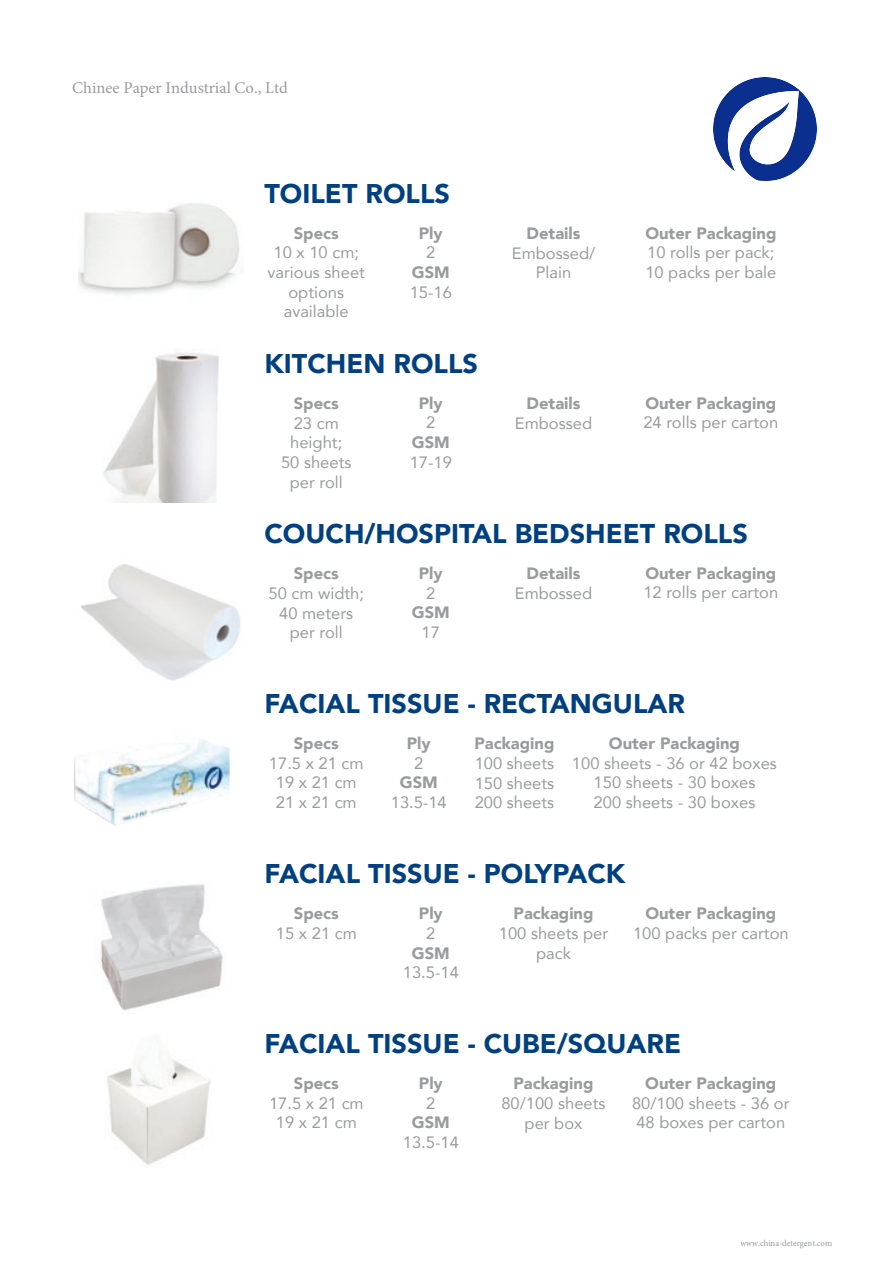
<style>
.page{position:relative;width:893px;height:1263px;background:#fff}
.page>*{position:absolute;margin:0;border:0;box-sizing:border-box;transform-origin:0 0}
.t1{font:900 27px "Avenir";color:#004080}
.t2{font:16.35px/19.6px "Avenir";color:#999b9e;text-align:center}
.t3{font:900 16.35px "Avenir";color:#999b9e}
.t4{font:16.35px "Minion Pro";color:#999b9e}
.t5{font:9px "Minion Pro";color:#999b9e;scale:.96 1}
</style>
<div class="page">
<img style="left:78px;top:203px;width:161px;height:92px">
<img style="left:103px;top:352px;width:116px;height:150px">
<img style="left:107px;top:1057px;width:104px;height:108px">
<img style="left:100px;top:884px;width:123px;height:127px">
<img style="left:80px;top:564px;width:160px;height:117px">
<img style="left:713px;top:77px;width:104px;height:104px">
<img style="left:74px;top:739px;width:156px;height:87px">
<p class="t4" style="left:72px;top:77px;width:217px">Chinee Paper Industrial Co., Ltd</p>
<h1 class="t1" style="left:264px;top:170px;width:187px">TOILET ROLLS</h1>
<p class="t3" style="left:294px;top:219px;width:47px">Specs</p>
<p class="t2" style="left:268px;top:242px;width:99px">10 x 10 cm; various sheet options available</p>
<p class="t3" style="left:419px;top:219px;width:25px">Ply</p>
<p class="t2" style="left:426px;top:242px;width:11px">2</p>
<p class="t3" style="left:412px;top:258px;width:39px">GSM</p>
<p class="t2" style="left:410px;top:282px;width:44px">15-16</p>
<h1 class="t1" style="left:264px;top:340px;width:215px">KITCHEN ROLLS</h1>
<p class="t3" style="left:294px;top:389px;width:47px">Specs</p>
<p class="t2" style="left:281px;top:413px;width:72px">23 cm height;<br>50 sheets per roll</p>
<p class="t3" style="left:419px;top:389px;width:25px">Ply</p>
<p class="t2" style="left:426px;top:412px;width:11px">2</p>
<p class="t3" style="left:412px;top:428px;width:39px">GSM</p>
<p class="t2" style="left:410px;top:452px;width:44px">17-19</p>
<p class="t3" style="left:527px;top:219px;width:55px">Details</p>
<p class="t2" style="left:512px;top:243px;width:85px">Embossed/<br>Plain</p>
<p class="t3" style="left:527px;top:389px;width:55px">Details</p>
<p class="t2" style="left:515px;top:413px;width:79px">Embossed</p>
<p class="t3" style="left:645px;top:219px;width:133px">Outer Packaging</p>
<p class="t2" style="left:645px;top:242px;width:133px;text-align:left">10 rolls per pack;<br>10 packs per bale</p>
<p class="t3" style="left:645px;top:389px;width:133px">Outer Packaging</p>
<p class="t2" style="left:643px;top:412px;width:136px">24 rolls per carton</p>
<h1 class="t1" style="left:264px;top:510px;width:485px">COUCH/HOSPITAL BEDSHEET ROLLS</h1>
<p class="t3" style="left:294px;top:559px;width:47px">Specs</p>
<p class="t2" style="left:268px;top:583px;width:97px">50 cm width;<br>40 meters per roll</p>
<p class="t3" style="left:645px;top:559px;width:133px">Outer Packaging</p>
<p class="t2" style="left:643px;top:582px;width:136px">12 rolls per carton</p>
<p class="t3" style="left:419px;top:559px;width:25px">Ply</p>
<p class="t2" style="left:426px;top:583px;width:11px">2</p>
<p class="t3" style="left:412px;top:599px;width:39px">GSM</p>
<p class="t2" style="left:422px;top:622px;width:20px">17</p>
<p class="t3" style="left:527px;top:559px;width:55px">Details</p>
<p class="t2" style="left:515px;top:583px;width:79px">Embossed</p>
<h1 class="t1" style="left:264px;top:680px;width:422px">FACIAL TISSUE - RECTANGULAR</h1>
<p class="t3" style="left:294px;top:729px;width:47px">Specs</p>
<p class="t2" style="left:269px;top:753px;width:96px">17.5 x 21 cm<br>19 x 21 cm<br>21 x 21 cm</p>
<p class="t3" style="left:407px;top:729px;width:25px">Ply</p>
<p class="t2" style="left:414px;top:753px;width:11px">2</p>
<p class="t3" style="left:400px;top:768px;width:39px">GSM</p>
<p class="t2" style="left:391px;top:792px;width:57px">13.5-14</p>
<p class="t3" style="left:609px;top:729px;width:133px">Outer Packaging</p>
<p class="t2" style="left:572px;top:753px;width:206px">100 sheets - 36 or 42 boxes<br>150 sheets - 30 boxes<br>200 sheets - 30 boxes</p>
<p class="t3" style="left:474px;top:729px;width:81px">Packaging</p>
<p class="t2" style="left:475px;top:753px;width:81px;text-align:justify">100 sheets 150 sheets 200 sheets</p>
<h1 class="t1" style="left:265px;top:850px;width:362px">FACIAL TISSUE - POLYPACK</h1>
<p class="t3" style="left:294px;top:900px;width:47px">Specs</p>
<p class="t2" style="left:276px;top:923px;width:82px">15 x 21 cm</p>
<p class="t3" style="left:419px;top:900px;width:25px">Ply</p>
<p class="t2" style="left:426px;top:923px;width:11px">2</p>
<p class="t3" style="left:412px;top:939px;width:39px">GSM</p>
<p class="t2" style="left:403px;top:962px;width:57px">13.5-14</p>
<p class="t3" style="left:514px;top:900px;width:81px">Packaging</p>
<p class="t2" style="left:499px;top:923px;width:111px">100 sheets per pack</p>
<p class="t3" style="left:645px;top:899px;width:133px">Outer Packaging</p>
<p class="t2" style="left:633px;top:923px;width:157px">100 packs per carton</p>
<h1 class="t1" style="left:264px;top:1021px;width:418px">FACIAL TISSUE - CUBE/SQUARE</h1>
<p class="t3" style="left:294px;top:1069px;width:47px">Specs</p>
<p class="t2" style="left:269px;top:1093px;width:96px">17.5 x 21 cm<br>19 x 21 cm</p>
<p class="t3" style="left:419px;top:1069px;width:25px">Ply</p>
<p class="t2" style="left:426px;top:1093px;width:11px">2</p>
<p class="t3" style="left:412px;top:1109px;width:39px">GSM</p>
<p class="t2" style="left:403px;top:1132px;width:57px">13.5-14</p>
<p class="t3" style="left:645px;top:1069px;width:133px">Outer Packaging</p>
<p class="t2" style="left:632px;top:1093px;width:159px;text-align:left">80/100 sheets - 36 or<br>48 boxes per carton</p>
<p class="t3" style="left:513px;top:1070px;width:81px">Packaging</p>
<p class="t2" style="left:501px;top:1093px;width:106px">80/100 sheets per box</p>
<p class="t5" style="left:740px;top:1237px;width:97px">www.china-detergent.com</p>
</div>
